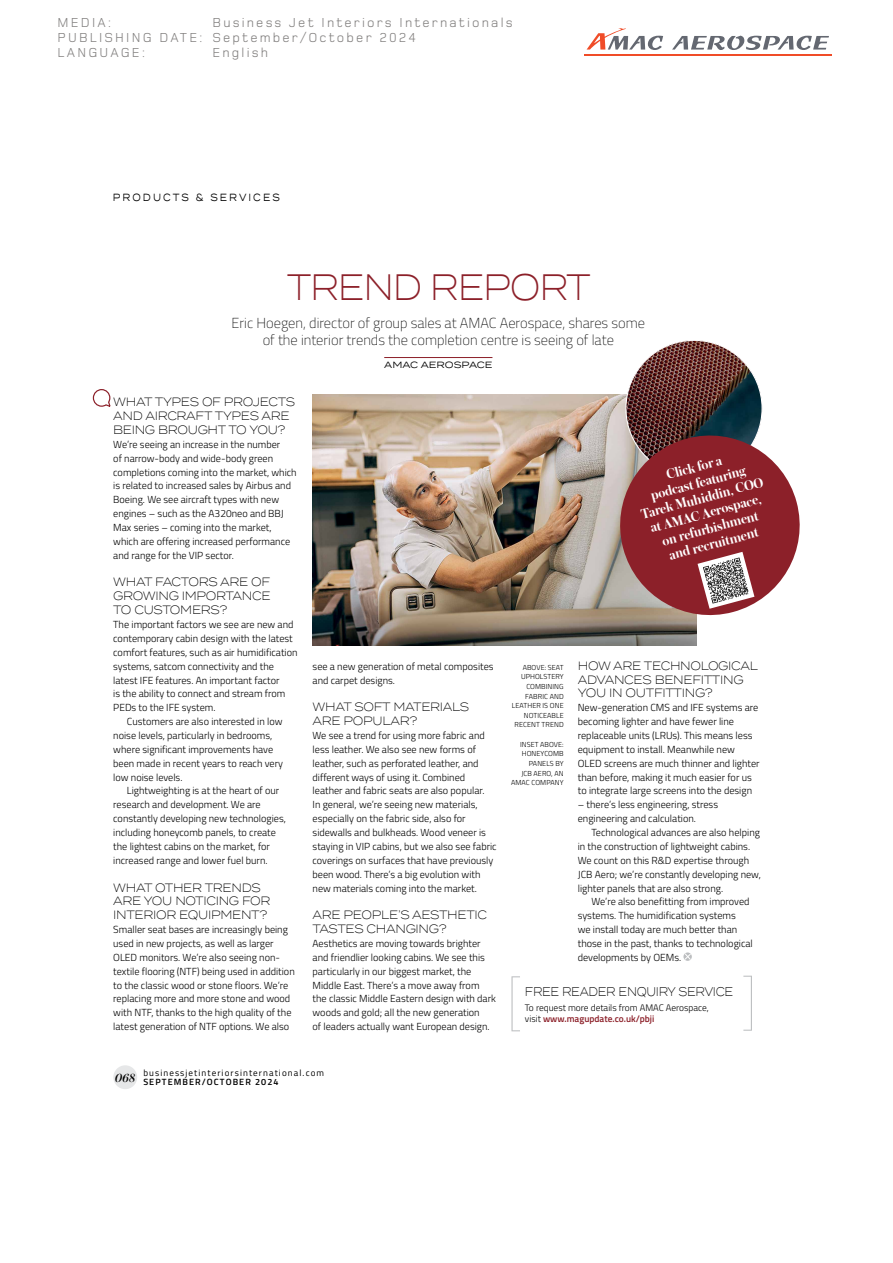
<style>
.page{position:relative;width:893px;height:1263px;background:#fff}
.page>*{position:absolute;margin:0;border:0;box-sizing:border-box;transform-origin:0 0}
.t1{font:300 36.75px "Termina";letter-spacing:-.04em;color:#8c2029;scale:.86 1}
.t2{font:200 14.4px/17px "Titillium Web";color:#000;text-align:center}
.t3{font:600 14.4px/15.6px "Austin";color:#fff;text-align:center}
.t4{font:13.5px/15px "Foundry Monoline";letter-spacing:.16em;color:#817f7e}
.t5{font:300 12.6px "Termina";letter-spacing:-.03em;color:#000;scale:.82 1}
.t6{font:300 12px/13.8px "Termina";letter-spacing:-.03em;color:#000;scale:.9 1}
.t7{font:10.35px "Termina";letter-spacing:.24em;color:#000;scale:.83 1}
.t8{font:300 10.2px/13.8px "Titillium Web";color:#000}
.t9{font:300 9.45px/11.2px "Titillium Web";color:#000}
.t10{font:9px/9.6px "Titillium Web";letter-spacing:.12em;color:#000}
.t11{font:9px "Termina";color:#000}
.t12{font:300 7.2px/9.6px "Titillium Web";letter-spacing:.01em;color:#000;text-align:right}
.s1{font-weight:600}
.s2{font-weight:600;color:#8c2029}
</style>
<div class="page">
<hr style="left:584px;top:54px;width:248px;height:2px;background:#f04c28">
<svg style="left:672px;top:36px;width:157px;height:14px"></svg>
<svg style="left:587px;top:28px;width:76px;height:22px"></svg>
<div style="left:113px;top:1065px;width:24px;height:24px;background:#e6e7e8;border-radius:50%"></div>
<hr style="left:384px;top:357px;width:108px;height:1px;background:#8c2029">
<svg style="left:683px;top:952px;width:9px;height:9px"></svg>
<svg style="left:684px;top:953px;width:7px;height:7px"></svg>
<img style="left:313px;top:394px;width:383px;height:251px">
<svg style="left:511px;top:976px;width:9px;height:55px"></svg>
<svg style="left:743px;top:976px;width:9px;height:55px"></svg>
<svg style="left:92px;top:389px;width:19px;height:18px"></svg>
<img style="left:626px;top:340px;width:136px;height:136px;border-radius:68px">
<svg style="left:610px;top:426px;width:190px;height:199px;background:#9e5a5e"></svg>
<h3 class="t4" style="left:58px;top:15px;width:146px">MEDIA:<br>PUBLISHING DATE:<br>LANGUAGE:</h3>
<h3 class="t4" style="left:212px;top:15px;width:302px">Business Jet Interiors Internationals<br>September/October 2024<br>English</h3>
<p class="t7" style="left:113px;top:189px;width:203px">PRODUCTS &amp; SERVICES</p>
<h1 class="t1" style="left:287px;top:261px;width:355px">TREND REPORT</h1>
<h2 class="t2" style="left:232px;top:313px;width:415px">Eric Hoegen, director of group sales at AMAC Aerospace, shares some of the interior trends the completion centre is seeing of late</h2>
<p class="t11" style="left:384px;top:358px;width:110px">AMAC AEROSPACE</p>
<p class="t6" style="left:113px;top:394px;width:204px">WHAT TYPES OF PROJECTS<br>AND AIRCRAFT TYPES ARE<br>BEING BROUGHT TO YOU?</p>
<p class="t8" style="left:113px;top:437px;width:185px">We’re seeing an increase in the number<br>of narrow-body and wide-body green completions coming into the market, which is related to increased sales by Airbus and Boeing. We see aircraft types with new engines – such as the A320neo and BBJ Max series – coming into the market, which are offering increased performance and range for the VIP sector.</p>
<p class="t6" style="left:113px;top:575px;width:176px;text-align:justify">WHAT FACTORS ARE OF GROWING IMPORTANCE TO CUSTOMERS?</p>
<p class="t8" style="left:113px;top:617px;width:186px">The important factors we see are new and contemporary cabin design with the latest comfort features, such as air humidification systems, satcom connectivity and the latest IFE features. An important factor<br>is the ability to connect and stream from PEDs to the IFE system.</p>
<p class="t8" style="left:113px;top:714px;width:171px;text-indent:14px">Customers are also interested in low noise levels, particularly in bedrooms, where significant improvements have been made in recent years to reach very low noise levels.</p>
<p class="t8" style="left:113px;top:783px;width:174px;text-indent:14px">Lightweighting is at the heart of our research and development. We are constantly developing new technologies, including honeycomb panels, to create the lightest cabins on the market, for increased range and lower fuel burn.</p>
<p class="t6" style="left:113px;top:880px;width:176px">WHAT OTHER TRENDS<br>ARE YOU NOTICING FOR<br>INTERIOR EQUIPMENT?</p>
<p class="t8" style="left:113px;top:922px;width:183px">Smaller seat bases are increasingly being used in new projects, as well as larger OLED monitors. We’re also seeing non&shy;textile flooring (NTF) being used in addition to the classic wood or stone floors. We’re replacing more and more stone and wood with NTF, thanks to the high quality of the latest generation of NTF options. We also</p>
<p class="t8" style="left:313px;top:659px;width:183px">see a new generation of metal composites and carpet designs.</p>
<p class="t6" style="left:313px;top:699px;width:176px">WHAT SOFT MATERIALS<br>ARE POPULAR?</p>
<p class="t8" style="left:313px;top:728px;width:186px">We see a trend for using more fabric and less leather. We also see new forms of leather, such as perforated leather, and different ways of using it. Combined leather and fabric seats are also popular.<br>In general, we’re seeing new materials, especially on the fabric side, also for sidewalls and bulkheads. Wood veneer is staying in VIP cabins, but we also see fabric coverings on surfaces that have previously been wood. There’s a big evolution with new materials coming into the market.</p>
<p class="t6" style="left:313px;top:907px;width:195px">ARE PEOPLE’S AESTHETIC<br>TASTES CHANGING?</p>
<p class="t8" style="left:313px;top:936px;width:185px">Aesthetics are moving towards brighter and friendlier looking cabins. We see this particularly in our biggest market, the Middle East. There’s a move away from the classic Middle Eastern design with dark woods and gold; all the new generation<br>of leaders actually want European design.</p>
<p class="t10" style="left:115px;top:1067px;width:211px;text-indent:28px">businessjetinteriorsinternational.com<br><sup>068</sup> <span class="s1">SEPTEMBER/OCTOBER 2024</span></p>
<h2 class="t3" style="left:631px;top:476px;width:128px;rotate:-15deg">Click for a<br>podcast featuring<br>Tarek Muhiddin, COO at AMAC Aerospace, on refurbishment<br>and recruitment</h2>
<p class="t12" style="left:512px;top:662px;width:53px">ABOVE: SEAT<br>UPHOLSTERY<br>COMBINING<br>FABRIC AND<br>LEATHER IS ONE<br>NOTICEABLE<br>RECENT TREND</p>
<p class="t12" style="left:511px;top:739px;width:54px">INSET ABOVE:<br>HONEYCOMB<br>PANELS BY<br>JCB AERO, AN<br>AMAC COMPANY</p>
<p class="t6" style="left:578px;top:658px;width:202px">HOW ARE TECHNOLOGICAL<br>ADVANCES BENEFITTING<br>YOU IN OUTFITTING?</p>
<p class="t8" style="left:578px;top:700px;width:183px">New-generation CMS and IFE systems are becoming lighter and have fewer line replaceable units (LRUs). This means less equipment to install. Meanwhile new OLED screens are much thinner and lighter than before, making it much easier for us to integrate large screens into the design</p>
<p class="t8" style="left:578px;top:797px;width:142px">– there’s less engineering, stress engineering and calculation.</p>
<p class="t8" style="left:578px;top:825px;width:185px;text-indent:14px">Technological advances are also helping in the construction of lightweight cabins.<br>We count on this R&amp;D expertise through JCB Aero; we’re constantly developing new, lighter panels that are also strong.</p>
<p class="t8" style="left:578px;top:894px;width:177px;text-indent:14px">We’re also benefitting from improved systems. The humidification systems<br>we install today are much better than those in the past, thanks to technological developments by OEMs.</p>
<p class="t5" style="left:525px;top:982px;width:256px">FREE READER ENQUIRY SERVICE</p>
<p class="t9" style="left:525px;top:1001px;width:185px">To request more details from AMAC Aerospace, visit <span class="s2">www.magupdate.co.uk/pbji</span></p>
</div>
